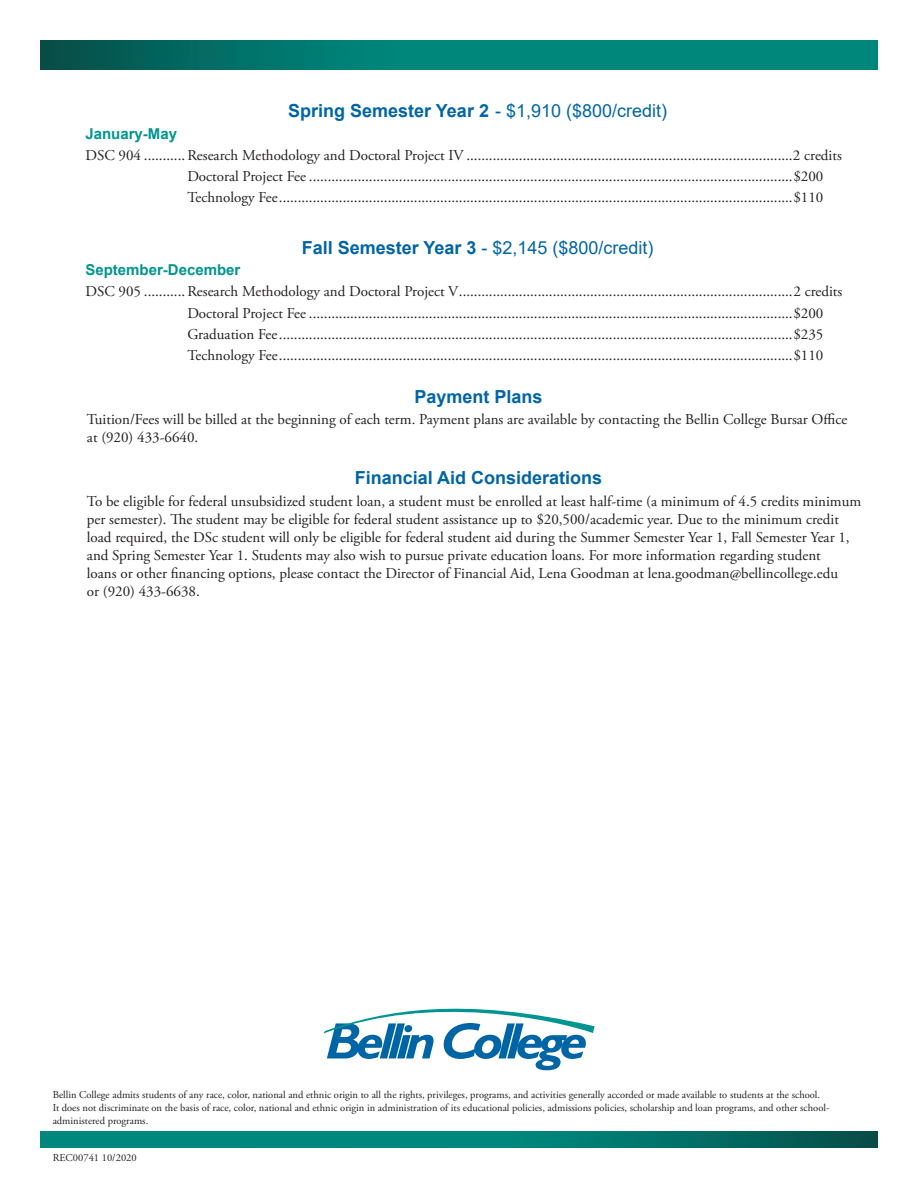
<style>
.page{position:relative;width:918px;height:1188px;background:#fff}
.page>*{position:absolute;margin:0;border:0;box-sizing:border-box;transform-origin:0 0}
.t1{font:18px "Arial";color:#0065a4}
.t2{font:700 18px "Arial";color:#0065a4}
.t3{font:15px/18px "Adobe Garamond Pro";color:#231f20}
.t4{font:700 15px "Arial";color:#009590}
.t5{font:10.5px/12.6px "Adobe Garamond Pro";color:#231f20}
.s1{font-weight:700}
</style>
<div class="page">
<img style="left:40px;top:40px;width:838px;height:29px">
<img style="left:40px;top:1131px;width:838px;height:17px">
<svg style="left:323px;top:1009px;width:272px;height:61px"></svg>
<p class="t1" style="left:288px;top:99px;width:380px"><span class="s1">Spring Semester Year 2</span> - $1,910 ($800/credit)</p>
<p class="t4" style="left:85px;top:123px;width:93px">January-May</p>
<p class="t3" style="left:187px;top:145px;width:656px;line-height:21.3px;text-indent:-102px">DSC 904 ...........Research Methodology and Doctoral Project IV .......................................................................................2 credits<br>Doctoral Project Fee .................................................................................................................................$200<br>Technology Fee.........................................................................................................................................$110</p>
<p class="t1" style="left:302px;top:235px;width:353px"><span class="s1">Fall Semester Year 3</span> - $2,145 ($800/credit)</p>
<p class="t4" style="left:85px;top:259px;width:157px">September-December</p>
<p class="t3" style="left:187px;top:282px;width:656px;line-height:21.3px;text-indent:-102px">DSC 905 ...........Research Methodology and Doctoral Project V.........................................................................................2 credits Doctoral Project Fee .................................................................................................................................$200<br>Graduation Fee.........................................................................................................................................$235<br>Technology Fee.........................................................................................................................................$110</p>
<p class="t2" style="left:414px;top:384px;width:130px">Payment Plans</p>
<p class="t3" style="left:87px;top:411px;width:762px">Tuition/Fees will be billed at the beginning of each term. Payment plans are available by contacting the Bellin College Bursar Office at (920) 433-6640.</p>
<p class="t2" style="left:355px;top:465px;width:249px">Financial Aid Considerations</p>
<p class="t3" style="left:87px;top:492px;width:776px">To be eligible for federal unsubsidized student loan, a student must be enrolled at least half-time (a minimum of 4.5 credits minimum per semester). The student may be eligible for federal student assistance up to $20,500/academic year. Due to the minimum credit load required, the DSc student will only be eligible for federal student aid during the Summer Semester Year 1, Fall Semester Year 1, and Spring Semester Year 1. Students may also wish to pursue private education loans. For more information regarding student<br>loans or other financing options, please contact the Director of Financial Aid, Lena Goodman at lena.goodman@bellincollege.edu<br>or (920) 433-6638.</p>
<p class="t5" style="left:53px;top:1089px;width:778px">Bellin College admits students of any race, color, national and ethnic origin to all the rights, privileges, programs, and activities generally accorded or made available to students at the school.<br>It does not discriminate on the basis of race, color, national and ethnic origin in administration of its educational policies, admissions policies, scholarship and loan programs, and other school&shy;administered programs.</p>
<p class="t5" style="left:53px;top:1152px;width:86px">REC00741 10/2020</p>
</div>
